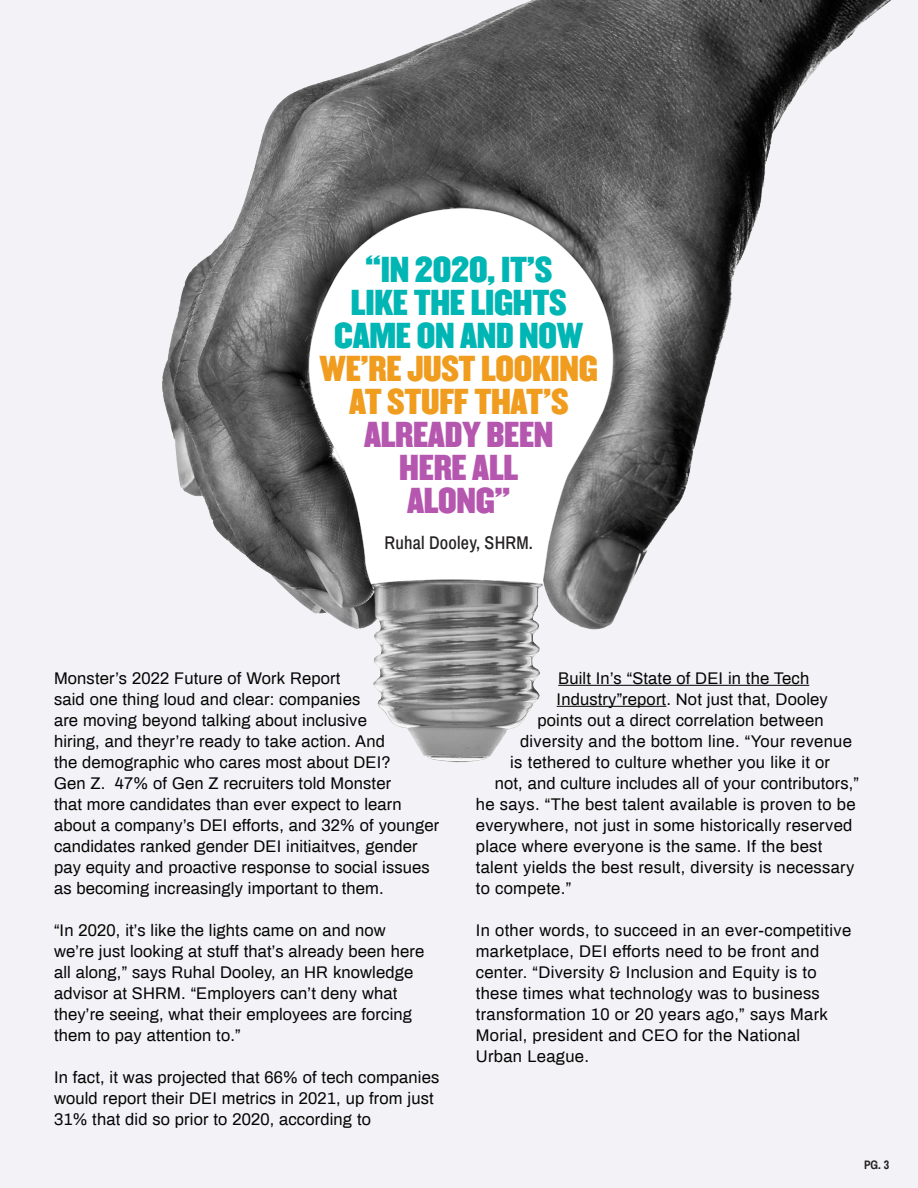
<style>
.page{position:relative;width:918px;height:1188px;background:#f3f2f7}
.page>*{position:absolute;margin:0;border:0;box-sizing:border-box;transform-origin:0 0}
.t1{font:31.5px/33px "Champion Middleweight";letter-spacing:-.01em;color:#f09c1f;text-align:center}
.t2{font:31.5px/33px "Champion Middleweight";letter-spacing:-.01em;color:#00b6b4;text-align:center}
.t3{font:31.5px/33px "Champion Middleweight";letter-spacing:-.01em;color:#b557af}
.t4{font:500 18px "Archivo Narrow";letter-spacing:.01em;color:#262324}
.t5{font:16.5px/21px "Archivo";letter-spacing:.01em;color:#040503}
.t6{font:700 12px "Archivo Narrow";color:#231f20}
.s1{color:#00b6b4}
.s2{color:#b557af}
</style>
<div class="page">
<img style="left:162px;top:1px;width:728px;height:762px">
<hr style="left:558px;top:685px;width:251px;height:1px;background:#040503">
<hr style="left:557px;top:706px;width:109px;height:1px;background:#040503">
<p class="t2" style="left:351px;top:252px;width:217px">“IN 2020, IT’S<br>LIKE THE LIGHTS</p>
<p class="t1" style="left:320px;top:318px;width:280px"><span class="s1">CAME ON AND NOW<br></span>WE’RE JUST LOOKING</p>
<p class="t1" style="left:349px;top:384px;width:221px">AT STUFF THAT’S<br><span class="s2">ALREADY BEEN</span></p>
<p class="t3" style="left:399px;top:450px;width:120px">HERE ALL<br>ALONG”</p>
<p class="t4" style="left:385px;top:531px;width:150px">Ruhal Dooley, SHRM.</p>
<p class="t5" style="left:54px;top:667px;width:288px">Monster’s 2022 Future of Work Report</p>
<p class="t5" style="left:54px;top:688px;width:308px">said one thing loud and clear: companies</p>
<p class="t5" style="left:54px;top:709px;width:314px">are moving beyond talking about inclusive</p>
<p class="t5" style="left:54px;top:730px;width:332px">hiring, and theyr’re ready to take action. And</p>
<p class="t5" style="left:54px;top:751px;width:338px">the demographic who cares most about DEI?</p>
<p class="t5" style="left:54px;top:772px;width:339px">Gen Z. 47% of Gen Z recruiters told Monster</p>
<p class="t5" style="left:54px;top:793px;width:387px">that more candidates than ever expect to learn about a company’s DEI efforts, and 32% of younger candidates ranked gender DEI initiaitves, gender pay equity and proactive response to social issues as becoming increasingly important to them.</p>
<p class="t5" style="left:54px;top:919px;width:372px">“In 2020, it’s like the lights came on and now we’re just looking at stuff that’s already been here all along,” says Ruhal Dooley, an HR knowledge advisor at SHRM. “Employers can’t deny what they’re seeing, what their employees are forcing them to pay attention to.”</p>
<p class="t5" style="left:54px;top:1066px;width:387px">In fact, it was projected that 66% of tech companies would report their DEI metrics in 2021, up from just</p>
<p class="t5" style="left:54px;top:1108px;width:318px">31% that did so prior to 2020, according to</p>
<p class="t5" style="left:558px;top:667px;width:252px">Built In’s “State of DEI in the Tech</p>
<p class="t5" style="left:557px;top:688px;width:273px">Industry”report. Not just that, Dooley</p>
<p class="t5" style="left:538px;top:709px;width:288px">points out a direct correlation between</p>
<p class="t5" style="left:520px;top:730px;width:333px">diversity and the bottom line. “Your revenue</p>
<p class="t5" style="left:510px;top:751px;width:321px">is tethered to culture whether you like it or</p>
<p class="t5" style="left:476px;top:772px;width:385px;text-indent:19px">not, and culture includes all of your contributors,” he says. “The best talent available is proven to be everywhere, not just in some historically reserved place where everyone is the same. If the best talent yields the best result, diversity is necessary to compete.”</p>
<p class="t5" style="left:476px;top:919px;width:377px">In other words, to succeed in an ever-competitive marketplace, DEI efforts need to be front and center. “Diversity &amp; Inclusion and Equity is to these times what technology was to business transformation 10 or 20 years ago,” says Mark Morial, president and CEO for the National</p>
<p class="t5" style="left:476px;top:1045px;width:115px">Urban League.</p>
<p class="t6" style="left:864px;top:1158px;width:27px">PG. 3</p>
</div>
